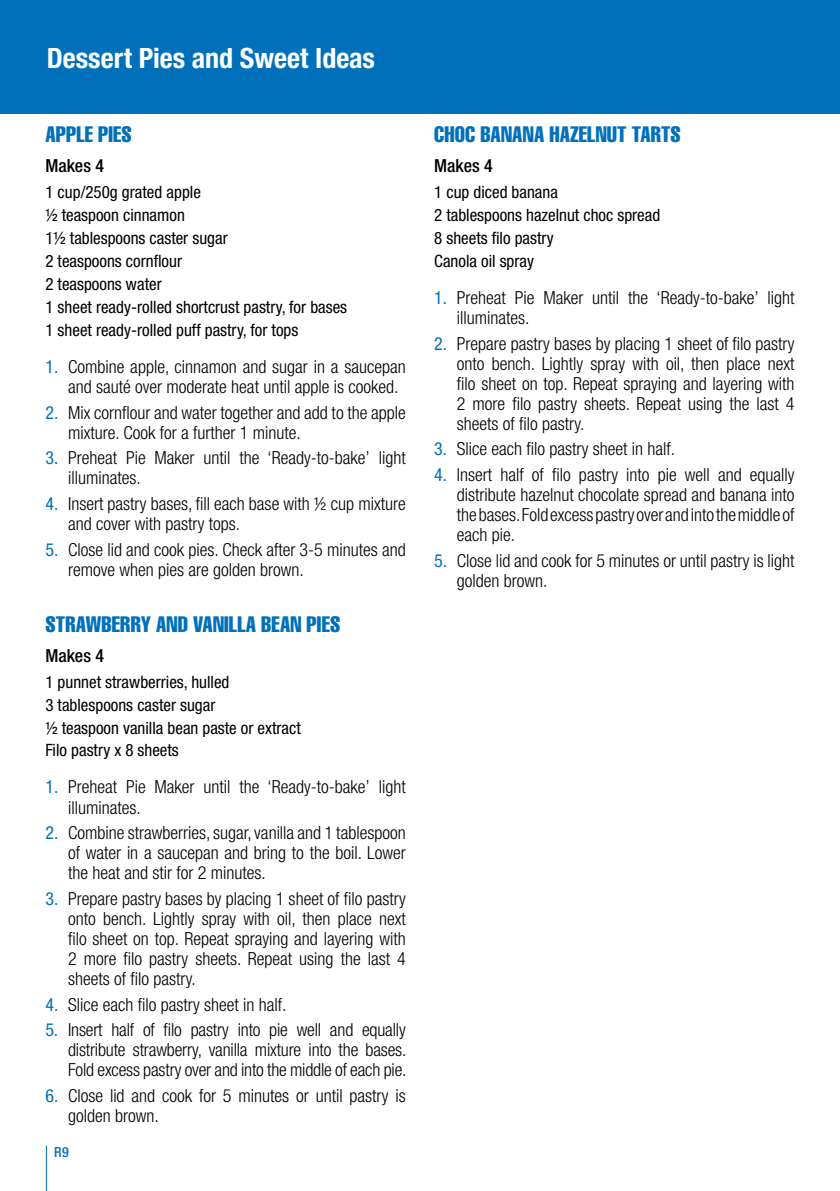
<style>
.page{position:relative;width:840px;height:1191px;background:#fff}
.page>*{position:absolute;margin:0;border:0;box-sizing:border-box;transform-origin:0 0}
.t1{font:700 condensed 28px "Helvetica Neue";color:#fff}
.t2{font:extra-condensed 22px "Helvetica";letter-spacing:.01em;color:#0070ba}
.t3{font:300 condensed 18px/20px "Helvetica Neue";color:#000}
.t4{font:500 condensed 18px "Helvetica Neue";color:#000}
.t5{font:condensed 17px/23px "Helvetica Neue";color:#000}
.t6{font:500 condensed 14px "Helvetica Neue";color:#0070ba}
.s1{font-weight:400;color:#0070ba}
</style>
<div class="page">
<hr style="left:46px;top:1145px;width:1px;height:46px;background:#0070ba">
<div style="left:0;top:0;width:839px;height:113px;background:#0070ba"></div>
<h1 class="t1" style="left:47px;top:41px;width:329px">Dessert Pies and Sweet Ideas</h1>
<p class="t2" style="left:45px;top:121px;width:88px">APPLE PIES</p>
<p class="t4" style="left:45px;top:155px;width:60px">Makes 4</p>
<p class="t5" style="left:45px;top:181px;width:303px">1 cup/250g grated apple<br>½ teaspoon cinnamon<br>1½ tablespoons caster sugar<br>2 teaspoons cornflour<br>2 teaspoons water<br>1 sheet ready-rolled shortcrust pastry, for bases<br>1 sheet ready-rolled puff pastry, for tops</p>
<p class="t3" style="left:68px;top:356px;width:339px;text-indent:-23px"><span class="s1">1.</span> Combine apple, cinnamon and sugar in a saucepan and sauté over moderate heat until apple is cooked.</p>
<p class="t3" style="left:68px;top:402px;width:339px;text-indent:-23px"><span class="s1">2.</span> Mix cornflour and water together and add to the apple mixture. Cook for a further 1 minute.</p>
<p class="t3" style="left:68px;top:448px;width:339px;text-indent:-23px"><span class="s1">3.</span> Preheat Pie Maker until the ‘Ready-to-bake’ light illuminates.</p>
<p class="t3" style="left:68px;top:493px;width:339px;text-indent:-23px"><span class="s1">4.</span> Insert pastry bases, fill each base with ½ cup mixture and cover with pastry tops.</p>
<p class="t3" style="left:68px;top:539px;width:339px;text-indent:-23px"><span class="s1">5.</span> Close lid and cook pies. Check after 3-5 minutes and remove when pies are golden brown.</p>
<p class="t2" style="left:45px;top:610px;width:296px">STRAWBERRY AND VANILLA BEAN PIES</p>
<p class="t4" style="left:45px;top:644px;width:60px">Makes 4</p>
<p class="t5" style="left:45px;top:670px;width:257px">1 punnet strawberries, hulled<br>3 tablespoons caster sugar<br>½ teaspoon vanilla bean paste or extract<br>Filo pastry x 8 sheets</p>
<p class="t3" style="left:68px;top:777px;width:339px;text-indent:-23px"><span class="s1">1.</span> Preheat Pie Maker until the ‘Ready-to-bake’ light illuminates.</p>
<p class="t3" style="left:68px;top:822px;width:339px;text-align:justify;text-indent:-23px"><span class="s1">2.</span> Combine strawberries, sugar, vanilla and 1 tablespoon of water in a saucepan and bring to the boil. Lower the heat and stir for 2 minutes.</p>
<p class="t3" style="left:68px;top:888px;width:339px;text-align:justify;text-indent:-23px"><span class="s1">3.</span> Prepare pastry bases by placing 1 sheet of filo pastry onto bench. Lightly spray with oil, then place next filo sheet on top. Repeat spraying and layering with 2 more filo pastry sheets. Repeat using the last 4 sheets of filo pastry.</p>
<p class="t3" style="left:45px;top:994px;width:242px"><span class="s1">4.</span> Slice each filo pastry sheet in half.</p>
<p class="t3" style="left:68px;top:1019px;width:340px;text-align:justify;text-indent:-23px"><span class="s1">5.</span> Insert half of filo pastry into pie well and equally distribute strawberry, vanilla mixture into the bases.<br>Fold excess pastry over and into the middle of each pie.</p>
<p class="t3" style="left:68px;top:1085px;width:339px;text-indent:-23px"><span class="s1">6.</span> Close lid and cook for 5 minutes or until pastry is golden brown.</p>
<p class="t6" style="left:54px;top:1143px;width:16px">R9</p>
<p class="t2" style="left:434px;top:121px;width:248px">CHOC BANANA HAZELNUT TARTS</p>
<p class="t4" style="left:434px;top:155px;width:60px">Makes 4</p>
<p class="t5" style="left:434px;top:181px;width:227px">1 cup diced banana<br>2 tablespoons hazelnut choc spread<br>8 sheets filo pastry<br>Canola oil spray</p>
<p class="t3" style="left:456px;top:287px;width:339px;text-indent:-23px"><span class="s1">1.</span> Preheat Pie Maker until the ‘Ready-to-bake’ light illuminates.</p>
<p class="t3" style="left:456px;top:333px;width:339px;text-align:justify;text-indent:-23px"><span class="s1">2.</span> Prepare pastry bases by placing 1 sheet of filo pastry onto bench. Lightly spray with oil, then place next filo sheet on top. Repeat spraying and layering with 2 more filo pastry sheets. Repeat using the last 4 sheets of filo pastry.</p>
<p class="t3" style="left:434px;top:439px;width:242px"><span class="s1">3.</span> Slice each filo pastry sheet in half.</p>
<p class="t3" style="left:456px;top:464px;width:339px;text-align:justify;text-indent:-23px"><span class="s1">4.</span> Insert half of filo pastry into pie well and equally distribute hazelnut chocolate spread and banana into the bases. Fold excess pastry over and into the middle of each pie.</p>
<p class="t3" style="left:456px;top:550px;width:339px;text-indent:-23px"><span class="s1">5.</span> Close lid and cook for 5 minutes or until pastry is light golden brown.</p>
</div>
